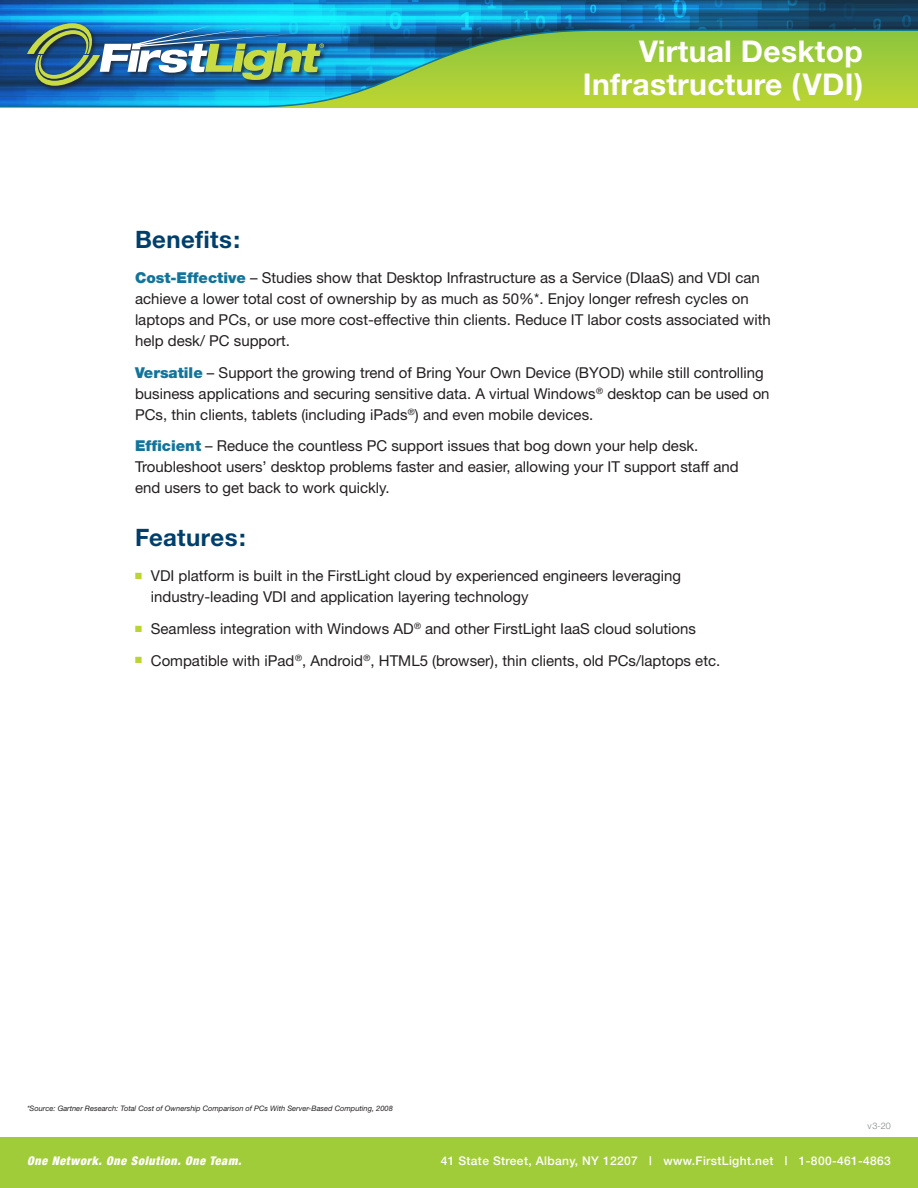
<style>
.page{position:relative;width:918px;height:1188px;background:#fff}
.page>*{position:absolute;margin:0;border:0;box-sizing:border-box;transform-origin:0 0}
.t1{font:700 30px/33px "Helvetica Neue";letter-spacing:.01em;color:#fff;text-align:right}
.head1{font:700 24px "Helvetica Neue";letter-spacing:.015em;color:#003f6c}
.Body{font:15px/21px "Helvetica Neue";color:#231f20}
.t2{font:500 12px "Helvetica Neue";letter-spacing:.03em;color:#fff}
.t3{font:italic 900 condensed 12px "Helvetica Neue";letter-spacing:.06em;color:#fff}
.t4{font:300 9px "Helvetica Neue";color:#808285}
.Body-2{font:italic 7.5px "Helvetica Neue";color:#231f20}
.s1{font-weight:900;color:#12749b}
.s2{color:#bad432}
</style>
<div class="page">
<svg style="left:0;top:0;width:918px;height:108px;background:#5ca877"></svg>
<div style="left:0;top:1137px;width:918px;height:51px;background:#a1cc3a"></div>
<div style="left:26px;top:22px;width:304px;height:70px;background:#231f20;opacity:.75"></div>
<img style="left:27px;top:23px;width:297px;height:63px">
<h1 class="t1" style="left:583px;top:34px;width:282px">Virtual Desktop<br>Infrastructure (VDI)</h1>
<p class="head1" style="left:135px;top:225px;width:107px">Benefits:</p>
<p class="Body" style="left:135px;top:267px;width:637px"><span class="s1">Cost-Effective</span> – Studies show that Desktop Infrastructure as a Service (DIaaS) and VDI can achieve a lower total cost of ownership by as much as 50%*. Enjoy longer refresh cycles on laptops and PCs, or use more cost-effective thin clients. Reduce IT labor costs associated with help desk/ PC support.</p>
<p class="Body" style="left:135px;top:362px;width:636px"><span class="s1">Versatile</span> – Support the growing trend of Bring Your Own Device (BYOD) while still controlling business applications and securing sensitive data. A virtual Windows<sup>®</sup> desktop can be used on<br>PCs, thin clients, tablets (including iPads<sup>®</sup>) and even mobile devices.</p>
<p class="Body" style="left:135px;top:435px;width:605px"><span class="s1">Efficient</span> – Reduce the countless PC support issues that bog down your help desk.<br>Troubleshoot users’ desktop problems faster and easier, allowing your IT support staff and end users to get back to work quickly.</p>
<p class="head1" style="left:135px;top:523px;width:112px">Features:</p>
<p class="Body" style="left:151px;top:565px;width:532px;text-indent:-16px"><span class="s2">■</span> VDI platform is built in the FirstLight cloud by experienced engineers leveraging industry-leading VDI and application layering technology</p>
<p class="Body" style="left:135px;top:618px;width:562px"><span class="s2">■</span> Seamless integration with Windows AD<sup>®</sup> and other FirstLight IaaS cloud solutions</p>
<p class="Body" style="left:135px;top:650px;width:587px"><span class="s2">■</span> Compatible with iPad<sup>®</sup>, Android<sup>®</sup>, HTML5 (browser), thin clients, old PCs/laptops etc.</p>
<p class="Body-2" style="left:27px;top:1104px;width:367px">*Source: Gartner Research: Total Cost of Ownership Comparison of PCs With Server-Based Computing, 2008</p>
<p class="t4" style="left:867px;top:1120px;width:25px">v3-20</p>
<p class="t3" style="left:27px;top:1154px;width:216px">One Network. One Solution. One Team.</p>
<p class="t2" style="left:441px;top:1154px;width:452px">41 State Street, Albany, NY 12207 | www.FirstLight.net | 1-800-461-4863</p>
</div>
